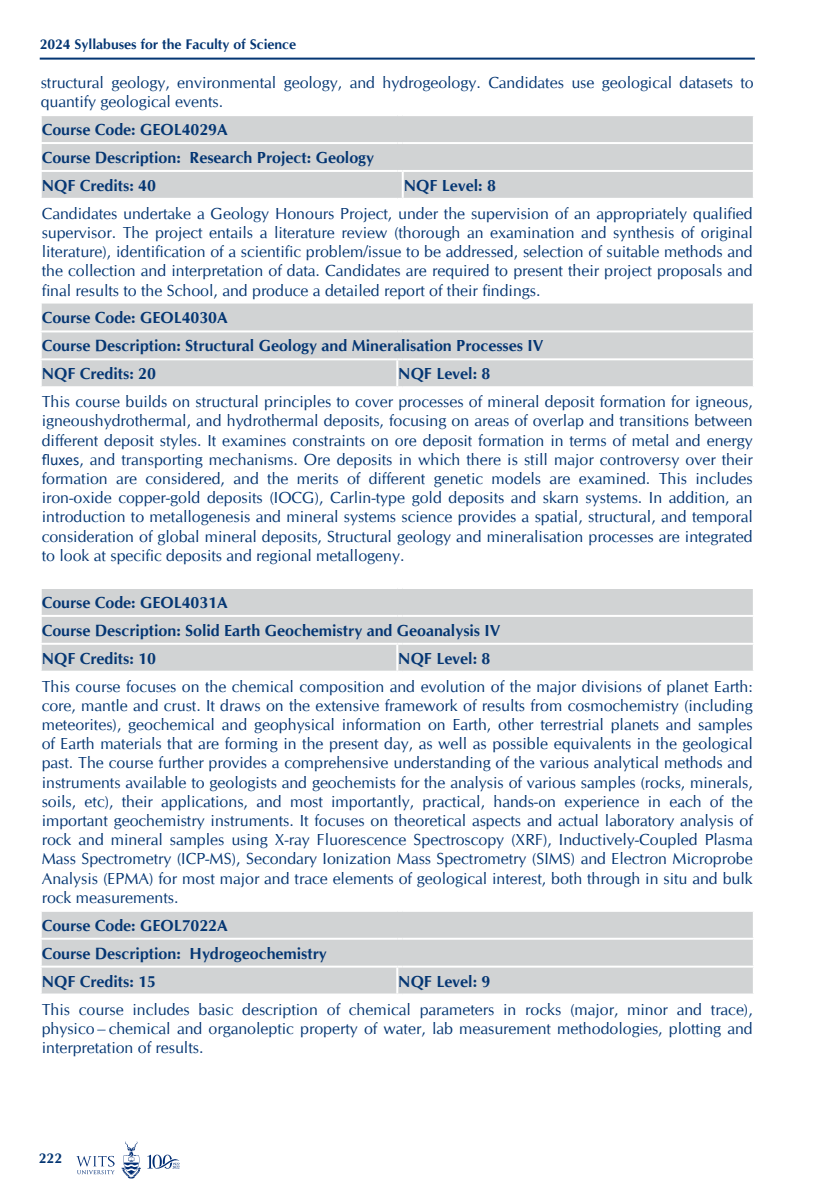
<style>
.page{position:relative;width:840px;height:1191px;background:#fff}
.page>*{position:absolute;margin:0;border:0;box-sizing:border-box;transform-origin:0 0}
.t1{font:16px/19.2px "CG Omega";color:#043673;text-align:justify}
.t2{font:700 16px/27.8px "CG Omega";color:#043673}
.t3{font:700 14px "CG Omega";color:#043673}
.s1{font-family:"Calibri"}
</style>
<div class="page">
<hr style="left:40px;top:58px;width:714px;height:2px;background:#043673">
<svg style="left:147px;top:1154px;width:32px;height:15px"></svg>
<svg style="left:76px;top:1155px;width:38px;height:19px"></svg>
<svg style="left:121px;top:1141px;width:20px;height:37px"></svg>
<svg style="left:42px;top:116px;width:710px;height:554px"></svg>
<div style="left:42px;top:912px;width:710px;height:81px;background:#d1d3d4"></div>
<hr style="left:40px;top:142px;width:357px;height:2px;background:#fff">
<hr style="left:402px;top:142px;width:352px;height:2px;background:#fff">
<hr style="left:40px;top:170px;width:357px;height:2px;background:#fff">
<hr style="left:402px;top:170px;width:352px;height:2px;background:#fff">
<hr style="left:40px;top:330px;width:357px;height:2px;background:#fff">
<hr style="left:402px;top:330px;width:352px;height:2px;background:#fff">
<hr style="left:40px;top:358px;width:357px;height:2px;background:#fff">
<hr style="left:396px;top:360px;width:2px;height:26px;background:#fff">
<hr style="left:402px;top:358px;width:352px;height:2px;background:#fff">
<hr style="left:40px;top:386px;width:357px;height:2px;background:#fff">
<hr style="left:402px;top:386px;width:352px;height:2px;background:#fff">
<hr style="left:40px;top:587px;width:357px;height:2px;background:#fff">
<hr style="left:402px;top:587px;width:352px;height:2px;background:#fff">
<hr style="left:40px;top:615px;width:357px;height:2px;background:#fff">
<hr style="left:402px;top:615px;width:352px;height:2px;background:#fff">
<hr style="left:40px;top:643px;width:357px;height:2px;background:#fff">
<hr style="left:396px;top:645px;width:2px;height:25px;background:#fff">
<hr style="left:402px;top:643px;width:352px;height:2px;background:#fff">
<hr style="left:40px;top:937px;width:357px;height:2px;background:#fff">
<hr style="left:402px;top:937px;width:352px;height:2px;background:#fff">
<hr style="left:40px;top:965px;width:357px;height:2px;background:#fff">
<hr style="left:396px;top:967px;width:2px;height:26px;background:#fff">
<hr style="left:402px;top:965px;width:352px;height:2px;background:#fff">
<hr style="left:401px;top:172px;width:2px;height:26px;background:#fff">
<hr style="left:40px;top:198px;width:357px;height:2px;background:#fff">
<hr style="left:402px;top:198px;width:352px;height:2px;background:#fff">
<p class="t3" style="left:40px;top:35px;width:258px">2024 Syllabuses for the Faculty of Science</p>
<p class="t1" style="left:41px;top:73px;width:714px">structural geology, environmental geology, and hydrogeology. Candidates use geological datasets to quantify geological events.</p>
<p class="t2" style="left:42px;top:116px;width:334px">Course Code: GEOL4029A<br>Course Description: Research Project: Geology<br>NQF Credits: 40</p>
<p class="t2" style="left:403px;top:171px;width:94px">NQF Level: 8</p>
<p class="t1" style="left:42px;top:204px;width:712px">Candidates undertake a Geology Honours Project, under the supervision of an appropriately qualified supervisor. The project entails a literature review (thorough an examination and synthesis of original literature), identification of a scientific problem/issue to be addressed, selection of suitable methods and the collection and interpretation of data. Candidates are required to present their project proposals and final results to the School, and produce a detailed report of their findings.</p>
<p class="t2" style="left:42px;top:304px;width:503px">Course Code: GEOL4030A<br>Course Description: Structural Geology and Mineralisation Processes IV<br>NQF Credits: 20</p>
<p class="t2" style="left:398px;top:360px;width:94px">NQF Level: 8</p>
<p class="t1" style="left:42px;top:392px;width:712px">This course builds on structural principles to cover processes of mineral deposit formation for igneous, igneoushydrothermal, and hydrothermal deposits, focusing on areas of overlap and transitions between different deposit styles. It examines constraints on ore deposit formation in terms of metal and energy <span class="s1">fluxes</span>, and transporting mechanisms. Ore deposits in which there is still major controversy over their formation are considered, and the merits of different genetic models are examined. This includes iron-oxide copper-gold deposits (IOCG), Carlin-type gold deposits and skarn systems. In addition, an introduction to metallogenesis and mineral systems science provides a spatial, structural, and temporal consideration of global mineral deposits, Structural geology and mineralisation processes are integrated to look at specific deposits and regional metallogeny.</p>
<p class="t2" style="left:42px;top:588px;width:460px">Course Code: GEOL4031A<br>Course Description: Solid Earth Geochemistry and Geoanalysis IV<br>NQF Credits: 10</p>
<p class="t2" style="left:398px;top:644px;width:94px">NQF Level: 8</p>
<p class="t1" style="left:42px;top:676px;width:712px">This course focuses on the chemical composition and evolution of the major divisions of planet Earth: core, mantle and crust. It draws on the extensive framework of results from cosmochemistry (including meteorites), geochemical and geophysical information on Earth, other terrestrial planets and samples of Earth materials that are forming in the present day, as well as possible equivalents in the geological past. The course further provides a comprehensive understanding of the various analytical methods and instruments available to geologists and geochemists for the analysis of various samples (rocks, minerals, soils, etc), their applications, and most importantly, practical, hands-on experience in each of the important geochemistry instruments. It focuses on theoretical aspects and actual laboratory analysis of rock and mineral samples using X-ray Fluorescence Spectroscopy (XRF), Inductively-Coupled Plasma Mass Spectrometry (ICP-MS), Secondary Ionization Mass Spectrometry (SIMS) and Electron Microprobe Analysis (EPMA) for most major and trace elements of geological interest, both through in situ and bulk rock measurements.</p>
<p class="t2" style="left:42px;top:911px;width:286px">Course Code: GEOL7022A<br>Course Description: Hydrogeochemistry<br>NQF Credits: 15</p>
<p class="t2" style="left:398px;top:967px;width:94px">NQF Level: 9</p>
<p class="t1" style="left:42px;top:999px;width:712px">This course includes basic description of chemical parameters in rocks (major, minor and trace), physico−chemical and organoleptic property of water, lab measurement methodologies, plotting and interpretation of results.</p>
<p class="t3" style="left:39px;top:1149px;width:25px">222</p>
</div>
